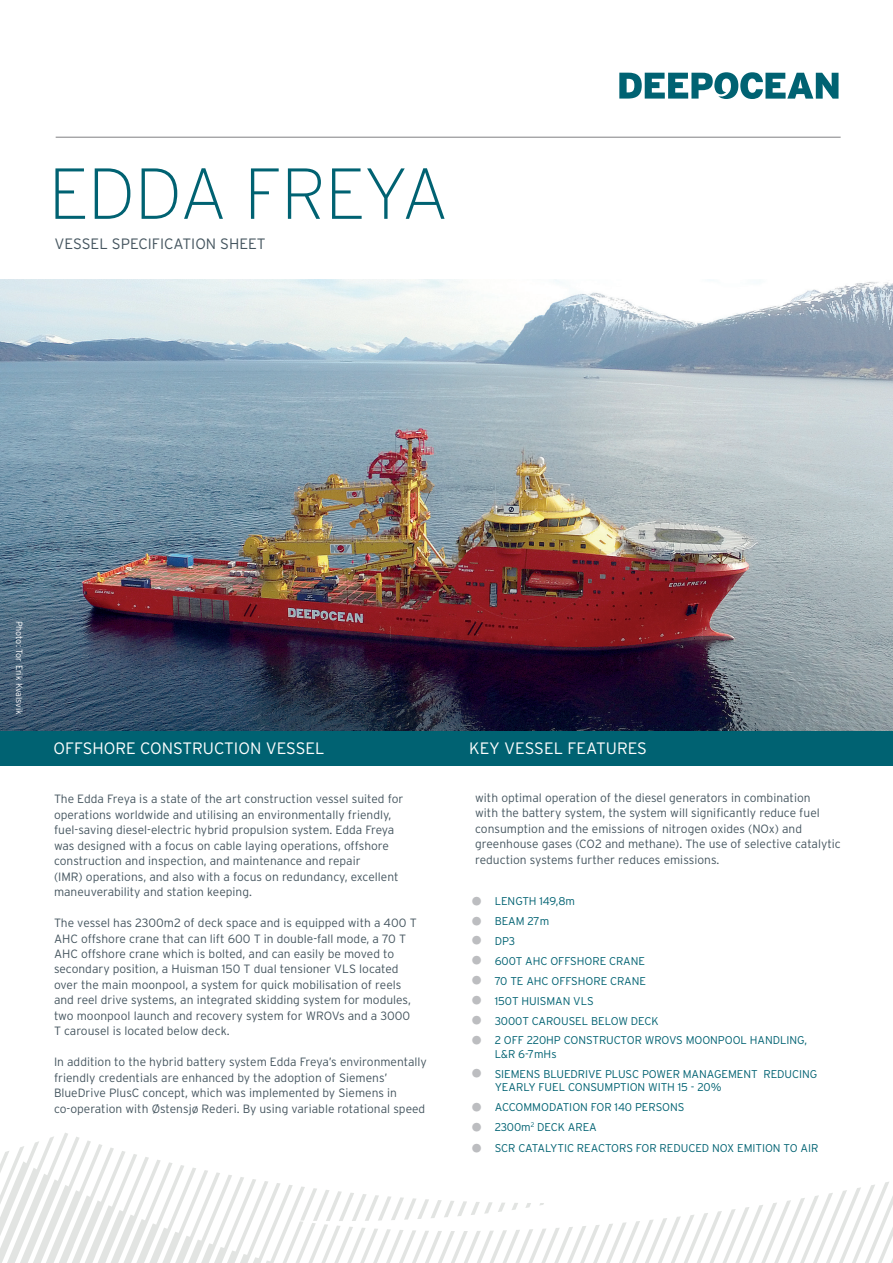
<style>
.page{position:relative;width:893px;height:1263px;background:#fff}
.page>*{position:absolute;margin:0;border:0;box-sizing:border-box;transform-origin:0 0}
.t1{font:200 72px "Interstate";letter-spacing:-.01em;color:#006272}
.t2{font:300 16.5px "Interstate";color:#fff}
.t3{font:300 15px "Interstate";color:#45555f}
.t4{font:300 12px/15.5px "Interstate";color:#45555f}
.t5{font:300 11.25px/13.5px "Interstate";letter-spacing:-.005em;color:#006272}
.t6{font:300 9px "Interstate";color:#fff}
.s1{font-size:40.5px;color:#bcbdc0}
</style>
<div class="page">
<hr style="left:56px;top:137px;width:785px;height:1px;background:#808083">
<svg style="left:619px;top:72px;width:219px;height:27px"></svg>
<div style="left:0;top:731px;width:893px;height:34px;background:#006272"></div>
<svg style="left:0;top:1133px;width:893px;height:130px"></svg>
<img style="left:0;top:280px;width:893px;height:451px">
<h1 class="t1" style="left:49px;top:150px;width:402px">EDDA FREYA</h1>
<p class="t3" style="left:54px;top:235px;width:213px">VESSEL SPECIFICATION SHEET</p>
<p class="t6" style="left:25px;top:620px;width:96px;rotate:90deg">Photo: Tor Erik Kvalsvik</p>
<h2 class="t2" style="left:53px;top:738px;width:273px">OFFSHORE CONSTRUCTION VESSEL</h2>
<p class="t4" style="left:54px;top:791px;width:351px">The Edda Freya is a state of the art construction vessel suited for operations worldwide and utilising an environmentally friendly, fuel-saving diesel-electric hybrid propulsion system. Edda Freya was designed with a focus on cable laying operations, offshore construction and inspection, and maintenance and repair<br>(IMR) operations, and also with a focus on redundancy, excellent maneuverability and station keeping.</p>
<p class="t4" style="left:54px;top:915px;width:364px">The vessel has 2300m2 of deck space and is equipped with a 400 T AHC offshore crane that can lift 600 T in double-fall mode, a 70 T AHC offshore crane which is bolted, and can easily be moved to secondary position, a Huisman 150 T dual tensioner VLS located over the main moonpool, a system for quick mobilisation of reels and reel drive systems, an integrated skidding system for modules, two moonpool launch and recovery system for WROVs and a 3000<br>T carousel is located below deck.</p>
<p class="t4" style="left:54px;top:1054px;width:374px">In addition to the hybrid battery system Edda Freya’s environmentally friendly credentials are enhanced by the adoption of Siemens’ BlueDrive PlusC concept, which was implemented by Siemens in co-operation with Østensjø Rederi. By using variable rotational speed</p>
<h2 class="t2" style="left:469px;top:738px;width:179px">KEY VESSEL FEATURES</h2>
<p class="t4" style="left:475px;top:790px;width:367px">with optimal operation of the diesel generators in combination<br>with the battery system, the system will significantly reduce fuel consumption and the emissions of nitrogen oxides (NOx) and greenhouse gases (CO2 and methane). The use of selective catalytic reduction systems further reduces emissions.</p>
<p class="t5" style="left:469px;top:894px;width:107px"><span class="s1">•</span> LENGTH 149,8m</p>
<p class="t5" style="left:469px;top:914px;width:82px"><span class="s1">•</span> BEAM 27m</p>
<p class="t5" style="left:469px;top:934px;width:48px"><span class="s1">•</span> DP3</p>
<p class="t5" style="left:469px;top:954px;width:177px"><span class="s1">•</span> 600T AHC OFFSHORE CRANE</p>
<p class="t5" style="left:469px;top:974px;width:178px"><span class="s1">•</span> 70 TE AHC OFFSHORE CRANE</p>
<p class="t5" style="left:469px;top:994px;width:126px"><span class="s1">•</span> 150T HUISMAN VLS</p>
<p class="t5" style="left:469px;top:1014px;width:191px"><span class="s1">•</span> 3000T CAROUSEL BELOW DECK</p>
<p class="t5" style="left:495px;top:1033px;width:314px;text-indent:-26px"><span class="s1">•</span> 2 OFF 220HP CONSTRUCTOR WROVS MOONPOOL HANDLING,<br>L&amp;R 6-7mHs</p>
<p class="t5" style="left:495px;top:1067px;width:324px;text-indent:-26px"><span class="s1">•</span> SIEMENS BLUEDRIVE PLUSC POWER MANAGEMENT REDUCING<br>YEARLY FUEL CONSUMPTION WITH 15 - 20%</p>
<p class="t5" style="left:469px;top:1100px;width:217px"><span class="s1">•</span> ACCOMMODATION FOR 140 PERSONS</p>
<p class="t5" style="left:469px;top:1120px;width:129px"><span class="s1">•</span> 2300m<sup>2</sup> DECK AREA</p>
<p class="t5" style="left:469px;top:1141px;width:351px"><span class="s1">•</span> SCR CATALYTIC REACTORS FOR REDUCED NOX EMITION TO AIR</p>
</div>
